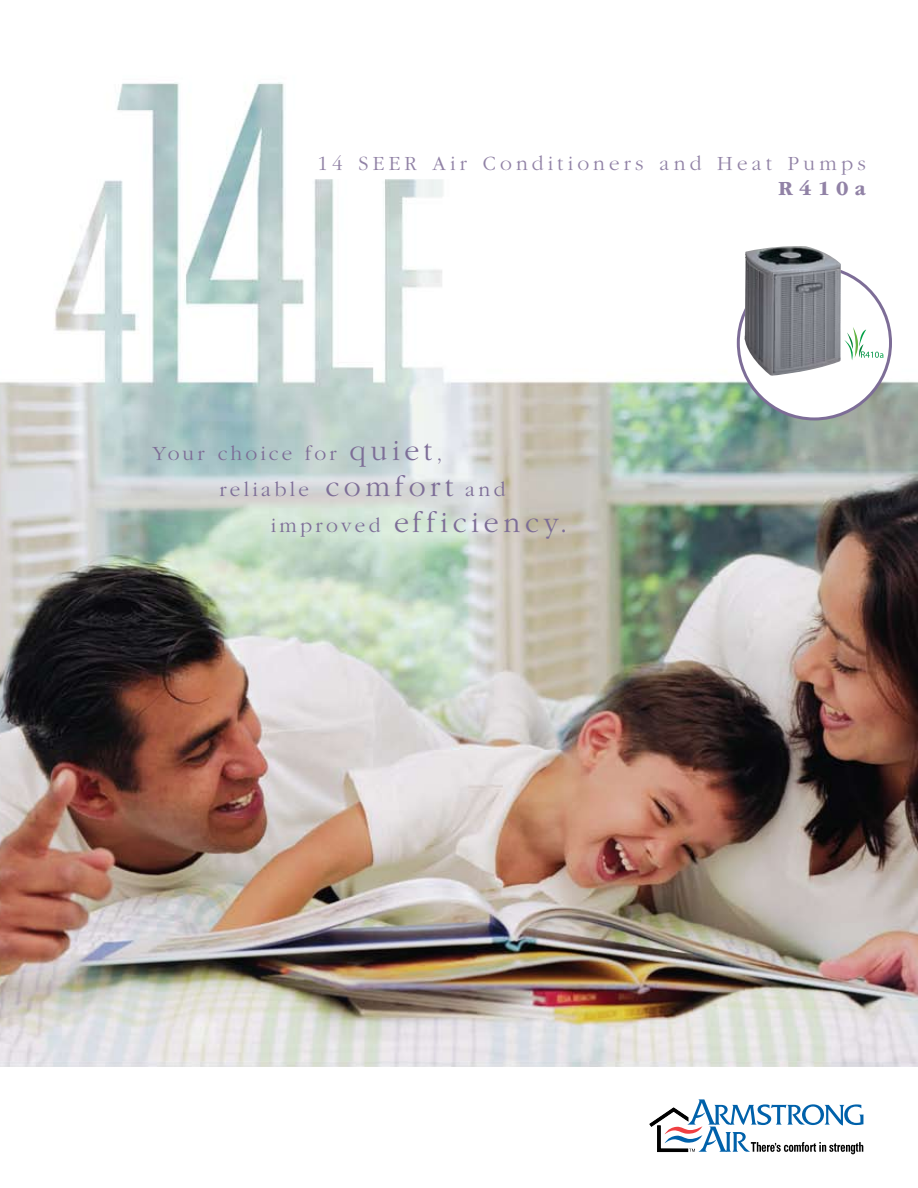
<style>
.page{position:relative;width:918px;height:1188px;background:#fff}
.page>*{position:absolute;margin:0;border:0;box-sizing:border-box;transform-origin:0 0}
.t1{font:300 30px "ITC Garamond Std";letter-spacing:.16em;color:#7d6d97}
.t2{font:300 21px/36px "ITC Garamond Std";letter-spacing:.15em;color:#7d6d97}
.t3{font:300 21px "ITC Garamond Std";letter-spacing:.2em;color:#9182a6}
.t4{font:700 21px "ITC Garamond Std";letter-spacing:.29em;color:#9182a6}
.s1{font-size:30px}
.s2{font-size:21px}
</style>
<div class="page">
<img style="left:0;top:82px;width:918px;height:985px">
<div style="left:738px;top:267px;width:153px;height:152px;background:#fff;border-radius:50%"></div>
<svg style="left:649px;top:1099px;width:215px;height:55px"></svg>
<img style="left:744px;top:246px;width:97px;height:130px">
<svg style="left:844px;top:327px;width:39px;height:33px"></svg>
<p class="t3" style="left:317px;top:152px;width:550px">14 SEER Air Conditioners and Heat Pumps</p>
<p class="t4" style="left:778px;top:177px;width:89px">R410a</p>
<p class="t2" style="left:219px;top:435px;width:288px;text-indent:-67px">Your choice for <span class="s1">quiet</span>, reliable <span class="s1">comfort</span> and</p>
<h1 class="t1" style="left:271px;top:506px;width:299px"><span class="s2">improved</span> efficiency.</h1>
</div>
